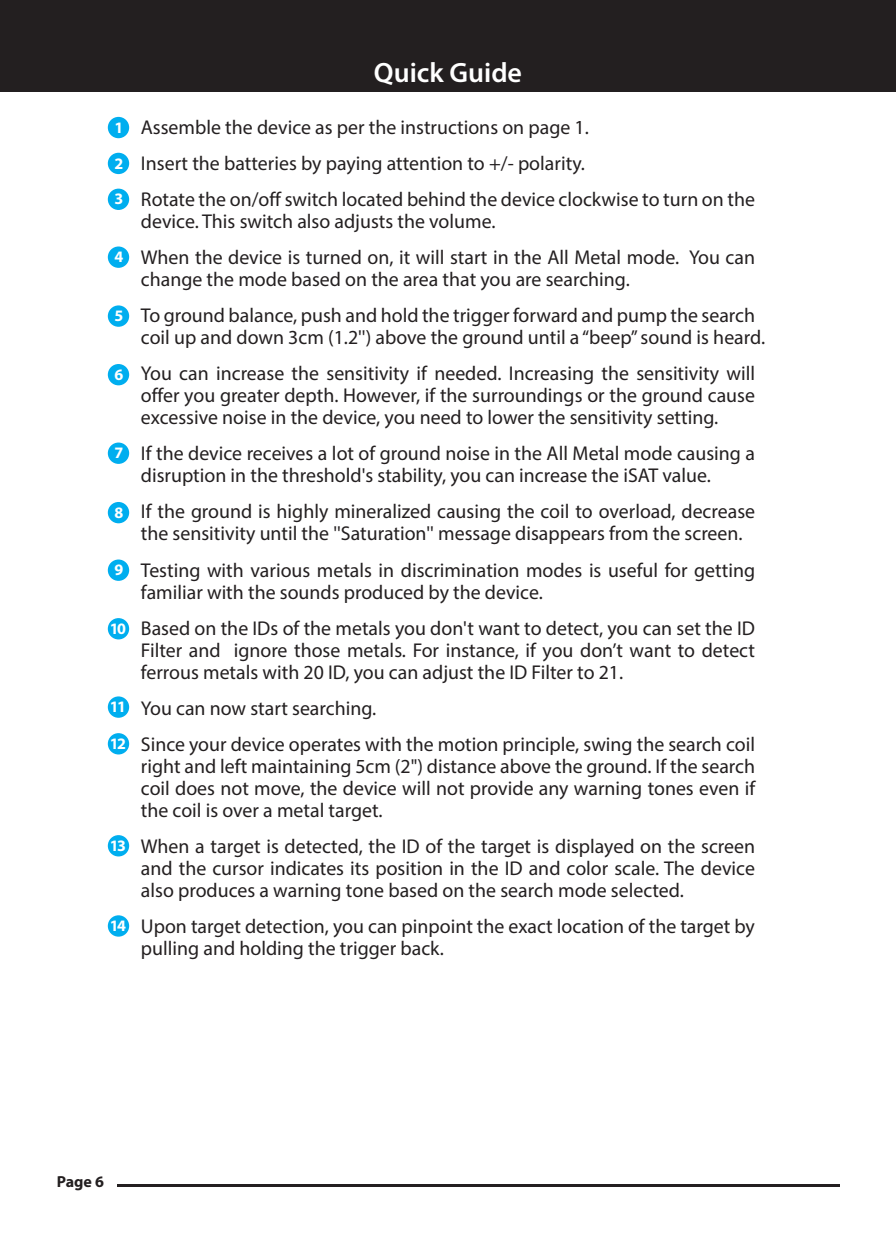
<style>
.page{position:relative;width:896px;height:1248px;background:#fff}
.page>*{position:absolute;margin:0;border:0;box-sizing:border-box;transform-origin:0 0}
.t1{font:600 28px "Myriad Pro";color:#fff}
.t2{font:20px/22px "Myriad Pro";color:#231f20}
.t3{font:700 16px "Myriad Pro";letter-spacing:-.1em;color:#fff}
.t4{font:700 16px "Myriad Pro";color:#231f20}
</style>
<div class="page">
<div style="left:0;top:0;width:896px;height:92px;background:#231f20"></div>
<div style="left:108px;top:117px;width:21px;height:21px;background:#00aeef;border-radius:50%"></div>
<div style="left:108px;top:189px;width:21px;height:21px;background:#00aeef;border-radius:50%"></div>
<div style="left:108px;top:246px;width:21px;height:22px;background:#00aeef;border-radius:50%"></div>
<div style="left:108px;top:305px;width:21px;height:22px;background:#00aeef;border-radius:50%"></div>
<div style="left:108px;top:364px;width:21px;height:21px;background:#00aeef;border-radius:50%"></div>
<div style="left:108px;top:442px;width:21px;height:22px;background:#00aeef;border-radius:50%"></div>
<div style="left:108px;top:502px;width:21px;height:21px;background:#00aeef;border-radius:50%"></div>
<div style="left:108px;top:559px;width:21px;height:22px;background:#00aeef;border-radius:50%"></div>
<div style="left:108px;top:618px;width:21px;height:21px;background:#00aeef;border-radius:50%"></div>
<div style="left:108px;top:696px;width:21px;height:21px;background:#00aeef;border-radius:50%"></div>
<div style="left:108px;top:733px;width:21px;height:21px;background:#00aeef;border-radius:50%"></div>
<div style="left:108px;top:835px;width:21px;height:21px;background:#00aeef;border-radius:50%"></div>
<div style="left:108px;top:915px;width:21px;height:21px;background:#00aeef;border-radius:50%"></div>
<div style="left:108px;top:153px;width:21px;height:21px;background:#00aeef;border-radius:50%"></div>
<hr style="left:117px;top:1184px;width:722px;height:3px;background:#231f20">
<p class="t3" style="left:114px;top:117px;width:10px">1</p>
<p class="t3" style="left:114px;top:153px;width:10px">2</p>
<p class="t3" style="left:114px;top:189px;width:10px">3</p>
<p class="t3" style="left:114px;top:246px;width:10px">4</p>
<p class="t3" style="left:114px;top:305px;width:10px">5</p>
<p class="t3" style="left:114px;top:364px;width:10px">6</p>
<p class="t3" style="left:114px;top:442px;width:10px">7</p>
<p class="t3" style="left:114px;top:502px;width:10px">8</p>
<p class="t3" style="left:114px;top:559px;width:10px">9</p>
<p class="t3" style="left:110px;top:618px;width:18px">10</p>
<p class="t3" style="left:110px;top:696px;width:18px">11</p>
<p class="t3" style="left:110px;top:733px;width:18px">12</p>
<p class="t3" style="left:110px;top:835px;width:18px">13</p>
<p class="t3" style="left:110px;top:915px;width:18px">14</p>
<h1 class="t1" style="left:374px;top:54px;width:150px">Quick Guide</h1>
<p class="t2" style="left:141px;top:109px;width:616px;line-height:36px">Assemble the device as per the instructions on page 1.<br>Insert the batteries by paying attention to +/- polarity.<br>Rotate the on/off switch located behind the device clockwise to turn on the</p>
<p class="t2" style="left:141px;top:203px;width:616px;line-height:36px">device. This switch also adjusts the volume.<br>When the device is turned on, it will start in the All Metal mode. You can</p>
<p class="t2" style="left:141px;top:261px;width:616px;line-height:36px">change the mode based on the area that you are searching.<br>To ground balance, push and hold the trigger forward and pump the search</p>
<p class="t2" style="left:141px;top:319px;width:626px;line-height:36px">coil up and down 3cm (1.2'') above the ground until a “beep” sound is heard.<br>You can increase the sensitivity if needed. Increasing the sensitivity will</p>
<p class="t2" style="left:141px;top:384px;width:615px">offer you greater depth. However, if the surroundings or the ground cause excessive noise in the device, you need to lower the sensitivity setting.</p>
<p class="t2" style="left:141px;top:442px;width:615px">If the device receives a lot of ground noise in the All Metal mode causing a disruption in the threshold's stability, you can increase the iSAT value.</p>
<p class="t2" style="left:141px;top:500px;width:616px">If the ground is highly mineralized causing the coil to overload, decrease the sensitivity until the ''Saturation'' message disappears from the screen.</p>
<p class="t2" style="left:141px;top:558px;width:616px">Testing with various metals in discrimination modes is useful for getting familiar with the sounds produced by the device.</p>
<p class="t2" style="left:141px;top:616px;width:615px;text-align:justify">Based on the IDs of the metals you don't want to detect, you can set the ID Filter and ignore those metals. For instance, if you don’t want to detect ferrous metals with 20 ID, you can adjust the ID Filter to 21.</p>
<p class="t2" style="left:141px;top:689px;width:616px;line-height:36px">You can now start searching.<br>Since your device operates with the motion principle, swing the search coil</p>
<p class="t2" style="left:141px;top:754px;width:616px;text-align:justify">right and left maintaining 5cm (2") distance above the ground. If the search coil does not move, the device will not provide any warning tones even if the coil is over a metal target.</p>
<p class="t2" style="left:141px;top:834px;width:616px;text-align:justify">When a target is detected, the ID of the target is displayed on the screen and the cursor indicates its position in the ID and color scale. The device also produces a warning tone based on the search mode selected.</p>
<p class="t2" style="left:141px;top:914px;width:615px">Upon target detection, you can pinpoint the exact location of the target by pulling and holding the trigger back.</p>
<p class="t4" style="left:57px;top:1171px;width:49px">Page 6</p>
</div>
